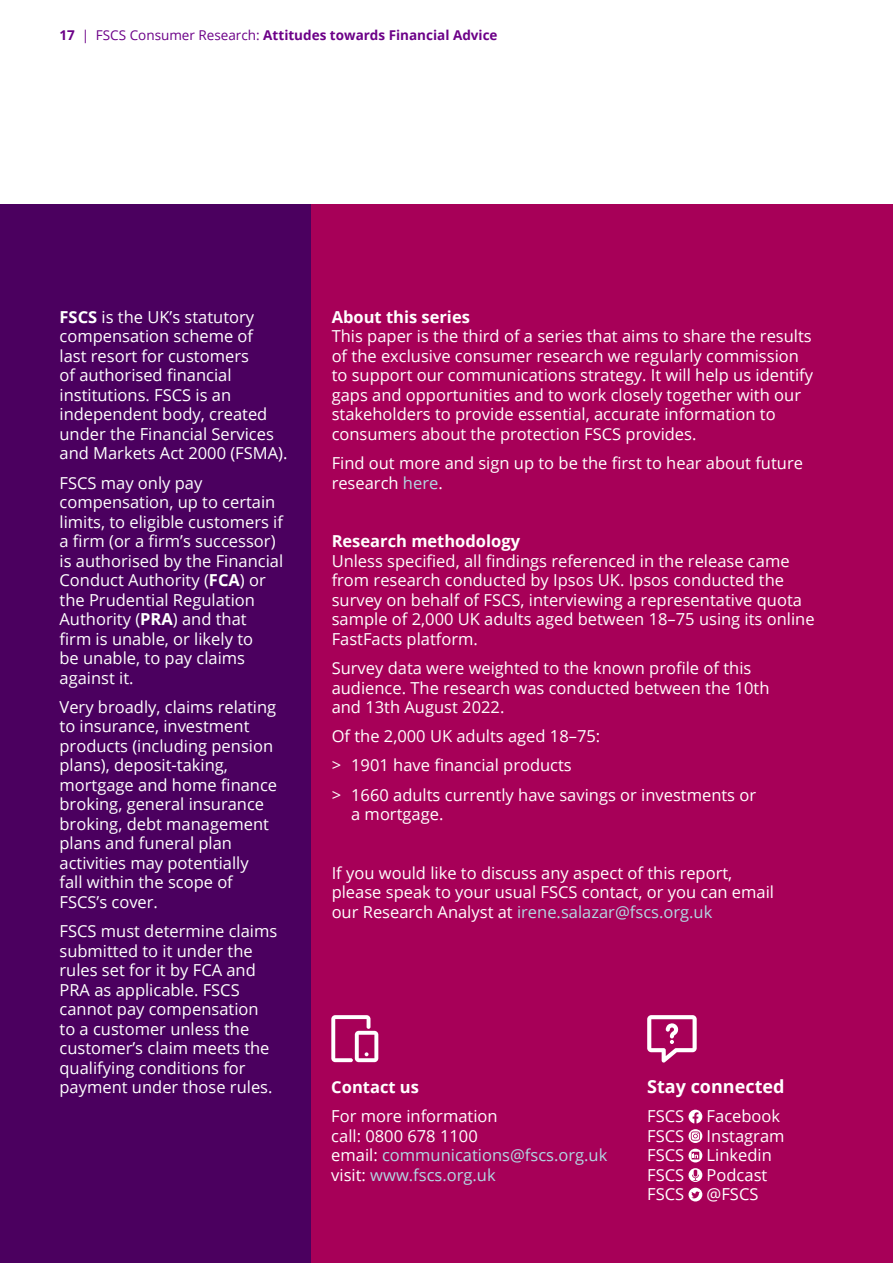
<style>
.page{position:relative;width:893px;height:1263px;background:#fff}
.page>*{position:absolute;margin:0;border:0;box-sizing:border-box;transform-origin:0 0}
.Open_Sans_text_11_13{font:700 18px "Open Sans";color:#fff}
.Open_Sans_text_11_13-2{font:16.5px/19.5px "Open Sans";color:#fff}
.Open_Sans_text_11{font:16.5px/19.5px "Open Sans";color:#fff}
.Open_Sans_text_11_13-3{font:16.5px "Open Sans";color:#b2d8e3}
.Open_Sans_text_11_13-4{font:700 16.5px "Open Sans";color:#fff}
.t1{font:700 13.5px "Open Sans";color:#6c0088}
.s1{font-weight:400}
.s2{font-weight:700}
.s3{color:#b2d8e3}
.s4{color:#fff}
</style>
<div class="page">
<div style="left:300px;top:204px;width:593px;height:1059px;background:#a70058"></div>
<div style="left:0;top:204px;width:310px;height:1059px;background:#4b005f"></div>
<svg style="left:688px;top:1110px;width:14px;height:13px"></svg>
<svg style="left:688px;top:1129px;width:14px;height:14px"></svg>
<svg style="left:691px;top:1131px;width:9px;height:10px"></svg>
<svg style="left:688px;top:1149px;width:14px;height:13px"></svg>
<svg style="left:688px;top:1168px;width:14px;height:14px"></svg>
<svg style="left:692px;top:1169px;width:7px;height:12px"></svg>
<svg style="left:688px;top:1188px;width:14px;height:13px"></svg>
<svg style="left:647px;top:1015px;width:50px;height:47px"></svg>
<svg style="left:331px;top:1015px;width:47px;height:47px"></svg>
<p class="t1" style="left:60px;top:26px;width:440px">17 <span class="s1">| FSCS Consumer Research:</span> Attitudes towards Financial Advice</p>
<p class="Open_Sans_text_11_13-2" style="left:60px;top:307px;width:229px"><span class="s2">FSCS</span> is the UK’s statutory compensation scheme of<br>last resort for customers<br>of authorised financial institutions. FSCS is an independent body, created under the Financial Services and Markets Act 2000 (FSMA).</p>
<p class="Open_Sans_text_11_13-2" style="left:60px;top:472px;width:225px">FSCS may only pay compensation, up to certain limits, to eligible customers if a firm (or a firm’s successor) is authorised by the Financial<br>Conduct Authority (<span class="s2">FCA</span>) or the Prudential Regulation<br>Authority (<span class="s2">PRA</span>) and that<br>firm is unable, or likely to<br>be unable, to pay claims against it.</p>
<p class="Open_Sans_text_11_13-2" style="left:60px;top:697px;width:219px">Very broadly, claims relating to insurance, investment products (including pension plans), deposit-taking, mortgage and home finance broking, general insurance broking, debt management plans and funeral plan activities may potentially<br>fall within the scope of<br>FSCS’s cover.</p>
<p class="Open_Sans_text_11_13-2" style="left:60px;top:921px;width:219px">FSCS must determine claims submitted to it under the rules set for it by FCA and<br>PRA as applicable. FSCS cannot pay compensation to a customer unless the customer’s claim meets the qualifying conditions for payment under those rules.</p>
<p class="Open_Sans_text_11_13-2" style="left:332px;top:307px;width:483px"><span class="s2">About this series<br></span>This paper is the third of a series that aims to share the results of the exclusive consumer research we regularly commission to support our communications strategy. It will help us identify gaps and opportunities and to work closely together with our stakeholders to provide essential, accurate information to consumers about the protection FSCS provides.</p>
<p class="Open_Sans_text_11_13-2" style="left:332px;top:453px;width:473px">Find out more and sign up to be the first to hear about future research <span class="s3">here</span>.</p>
<p class="Open_Sans_text_11_13-2" style="left:332px;top:531px;width:484px"><span class="s2">Research methodology<br></span>Unless specified, all findings referenced in the release came from research conducted by Ipsos UK. Ipsos conducted the survey on behalf of FSCS, interviewing a representative quota sample of 2,000 UK adults aged between 18–75 using its online FastFacts platform.</p>
<p class="Open_Sans_text_11_13-2" style="left:332px;top:658px;width:439px">Survey data were weighted to the known profile of this audience. The research was conducted between the 10th and 13th August 2022.</p>
<p class="Open_Sans_text_11_13-2" style="left:332px;top:726px;width:270px">Of the 2,000 UK adults aged 18–75:</p>
<p class="Open_Sans_text_11" style="left:332px;top:755px;width:242px">&gt; 1901 have financial products</p>
<p class="Open_Sans_text_11" style="left:351px;top:784px;width:406px;text-indent:-20px">&gt; 1660 adults currently have savings or investments or a mortgage.</p>
<p class="Open_Sans_text_11_13-2" style="left:332px;top:862px;width:444px">If you would like to discuss any aspect of this report, please speak to your usual FSCS contact, or you can email our Research Analyst at <span class="s3">irene.salazar@fscs.org.uk</span></p>
<p class="Open_Sans_text_11_13-4" style="left:331px;top:1075px;width:89px">Contact us</p>
<p class="Open_Sans_text_11_13-2" style="left:331px;top:1106px;width:278px">For more information<br>call: 0800 678 1100<br>email: <span class="s3">communications@fscs.org.uk</span></p>
<p class="Open_Sans_text_11_13-3" style="left:331px;top:1163px;width:166px"><span class="s4">visit:</span> www.fscs.org.uk</p>
<p class="Open_Sans_text_11_13" style="left:647px;top:1074px;width:139px">Stay connected</p>
<p class="Open_Sans_text_11_13-2" style="left:647px;top:1106px;width:39px">FSCS</p>
<p class="Open_Sans_text_11_13-2" style="left:707px;top:1106px;width:75px">Facebook</p>
<p class="Open_Sans_text_11_13-2" style="left:647px;top:1126px;width:39px">FSCS</p>
<p class="Open_Sans_text_11_13-2" style="left:707px;top:1126px;width:79px">Instagram</p>
<p class="Open_Sans_text_11_13-2" style="left:647px;top:1145px;width:39px">FSCS</p>
<p class="Open_Sans_text_11_13-2" style="left:707px;top:1145px;width:67px">Linkedin</p>
<p class="Open_Sans_text_11_13-2" style="left:647px;top:1165px;width:39px">FSCS</p>
<p class="Open_Sans_text_11_13-2" style="left:707px;top:1165px;width:62px">Podcast</p>
<p class="Open_Sans_text_11_13-2" style="left:647px;top:1184px;width:39px">FSCS</p>
<p class="Open_Sans_text_11_13-2" style="left:707px;top:1184px;width:53px">@FSCS</p>
</div>
